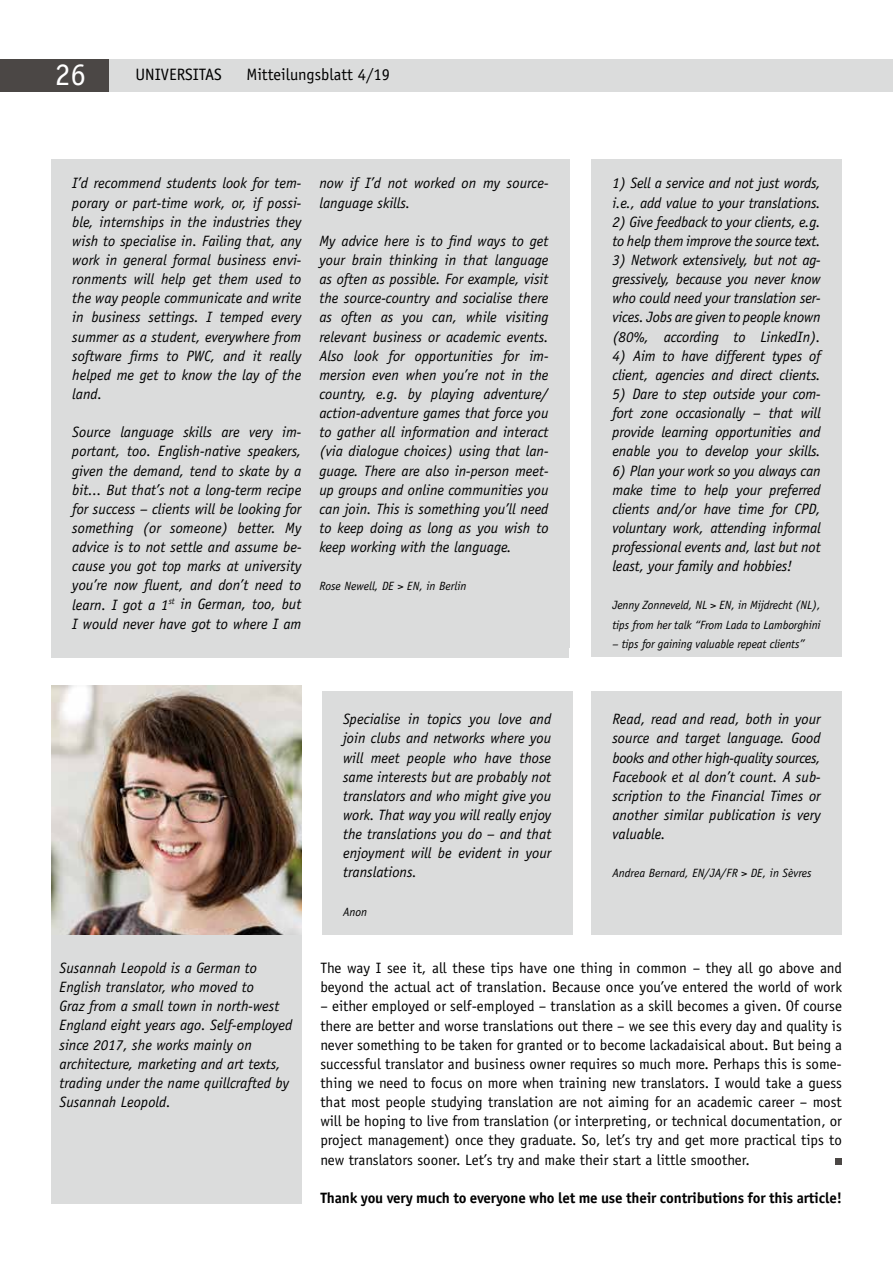
<style>
.page{position:relative;width:893px;height:1263px;background:#fff}
.page>*{position:absolute;margin:0;border:0;box-sizing:border-box;transform-origin:0 0}
.t1{font:31.5px "Officina Serif Std";color:#fff}
.t2{font:16.5px "Officina Sans Std";color:#000}
.t3{font:italic 15px/19.2px "Officina Sans Std";color:#000;text-align:justify}
.t4{font:15px/19.2px "Officina Sans Std";color:#000}
.t5{font:700 15px "Officina Sans Std";letter-spacing:-.01em;color:#000}
.t6{font:italic 12px/19.2px "Officina Sans Std";letter-spacing:-.01em;color:#000}
</style>
<div class="page">
<div style="left:0;top:59px;width:893px;height:33px;background:#dbdcdc"></div>
<div style="left:0;top:59px;width:109px;height:33px;background:#4b4745"></div>
<div style="left:52px;top:476px;width:517px;height:182px;background:#dbdcdc"></div>
<div style="left:51px;top:916px;width:251px;height:287px;background:#dbdcdc"></div>
<svg style="left:836px;top:1158px;width:6px;height:6px"></svg>
<div style="left:591px;top:159px;width:251px;height:497px;background:#dbdcdc"></div>
<div style="left:591px;top:692px;width:251px;height:243px;background:#dbdcdc"></div>
<div style="left:322px;top:692px;width:251px;height:243px;background:#dbdcdc"></div>
<div style="left:51px;top:159px;width:519px;height:489px;background:#dbdcdc"></div>
<img style="left:51px;top:686px;width:251px;height:249px">
<h1 class="t1" style="left:55px;top:56px;width:33px">26</h1>
<p class="t2" style="left:135px;top:65px;width:88px">UNIVERSITAS</p>
<p class="t2" style="left:246px;top:65px;width:145px">Mitteilungsblatt 4/19</p>
<p class="t3" style="left:72px;top:174px;width:231px">I’d recommend students look for tem&shy;porary or part-time work, or, if possi&shy;ble, internships in the industries they wish to specialise in. Failing that, any work in general formal business envi&shy;ronments will help get them used to the way people communicate and write in business settings. I temped every summer as a student, everywhere from software firms to PWC, and it really helped me get to know the lay of the land.</p>
<p class="t3" style="left:72px;top:423px;width:231px">Source language skills are very im&shy;portant, too. English-native speakers, given the demand, tend to skate by a bit... But that’s not a long-term recipe for success – clients will be looking for something (or someone) better. My advice is to not settle and assume be&shy;cause you got top marks at university you’re now fluent, and don’t need to learn. I got a 1<sup>st</sup> in German, too, but I would never have got to where I am</p>
<p class="t3" style="left:319px;top:174px;width:231px">now if I’d not worked on my source&shy;language skills.</p>
<p class="t3" style="left:319px;top:231px;width:231px">My advice here is to find ways to get your brain thinking in that language as often as possible. For example, visit the source-country and socialise there as often as you can, while visiting relevant business or academic events.<br>Also look for opportunities for im&shy;mersion even when you’re not in the country, e.g. by playing adventure/ action-adventure games that force you to gather all information and interact (via dialogue choices) using that lan&shy;guage. There are also in-person meet&shy;up groups and online communities you can join. This is something you’ll need to keep doing as long as you wish to keep working with the language.</p>
<p class="t6" style="left:319px;top:577px;width:149px">Rose Newell, DE &gt; EN, in Berlin</p>
<p class="t3" style="left:343px;top:710px;width:210px">Specialise in topics you love and join clubs and networks where you will meet people who have those same interests but are probably not translators and who might give you work. That way you will really enjoy the translations you do – and that enjoyment will be evident in your translations.</p>
<p class="t6" style="left:343px;top:902px;width:26px">Anon</p>
<p class="t3" style="left:612px;top:174px;width:210px">1) Sell a service and not just words, i.e., add value to your translations.</p>
<p class="t3" style="left:612px;top:212px;width:210px">2) Give feedback to your clients, e.g. to help them improve the source text.</p>
<p class="t3" style="left:612px;top:250px;width:210px">3) Network extensively, but not ag&shy;gressively, because you never know who could need your translation ser&shy;vices. Jobs are given to people known (80%, according to LinkedIn).</p>
<p class="t3" style="left:612px;top:346px;width:210px">4) Aim to have different types of client, agencies and direct clients.</p>
<p class="t3" style="left:612px;top:384px;width:210px">5) Dare to step outside your com&shy;fort zone occasionally – that will provide learning opportunities and enable you to develop your skills.</p>
<p class="t3" style="left:612px;top:461px;width:210px">6) Plan your work so you always can make time to help your preferred clients and/or have time for CPD, voluntary work, attending informal professional events and, last but not least, your family and hobbies!</p>
<p class="t6" style="left:612px;top:596px;width:210px">Jenny Zonneveld, NL &gt; EN, in Mijdrecht (NL), tips from her talk “From Lada to Lamborghini</p>
<p class="t6" style="left:612px;top:634px;width:194px">– tips for gaining valuable repeat clients”</p>
<p class="t3" style="left:612px;top:710px;width:210px">Read, read and read, both in your source and target language. Good books and other high-quality sources, Facebook et al don’t count. A sub&shy;scription to the Financial Times or another similar publication is very valuable.</p>
<p class="t6" style="left:612px;top:864px;width:201px">Andrea Bernard, EN/JA/FR &gt; DE, in Sèvres</p>
<p class="t3" style="left:60px;top:958px;width:234px;text-align:left">Susannah Leopold is a German to English translator, who moved to<br>Graz from a small town in north-west England eight years ago. Self-employed since 2017, she works mainly on architecture, marketing and art texts, trading under the name quillcrafted by Susannah Leopold.</p>
<p class="t4" style="left:320px;top:958px;width:523px">The way I see it, all these tips have one thing in common – they all go above and beyond the actual act of translation. Because once you’ve entered the world of work</p>
<p class="t4" style="left:320px;top:997px;width:523px;text-align:justify">– either employed or self-employed – translation as a skill becomes a given. Of course there are better and worse translations out there – we see this every day and quality is never something to be taken for granted or to become lackadaisical about. But being a successful translator and business owner requires so much more. Perhaps this is some&shy;thing we need to focus on more when training new translators. I would take a guess that most people studying translation are not aiming for an academic career – most will be hoping to live from translation (or interpreting, or technical documentation, or project management) once they graduate. So, let’s try and get more practical tips to new translators sooner. Let’s try and make their start a little smoother.</p>
<p class="t5" style="left:320px;top:1188px;width:523px">Thank you very much to everyone who let me use their contributions for this article!</p>
</div>
